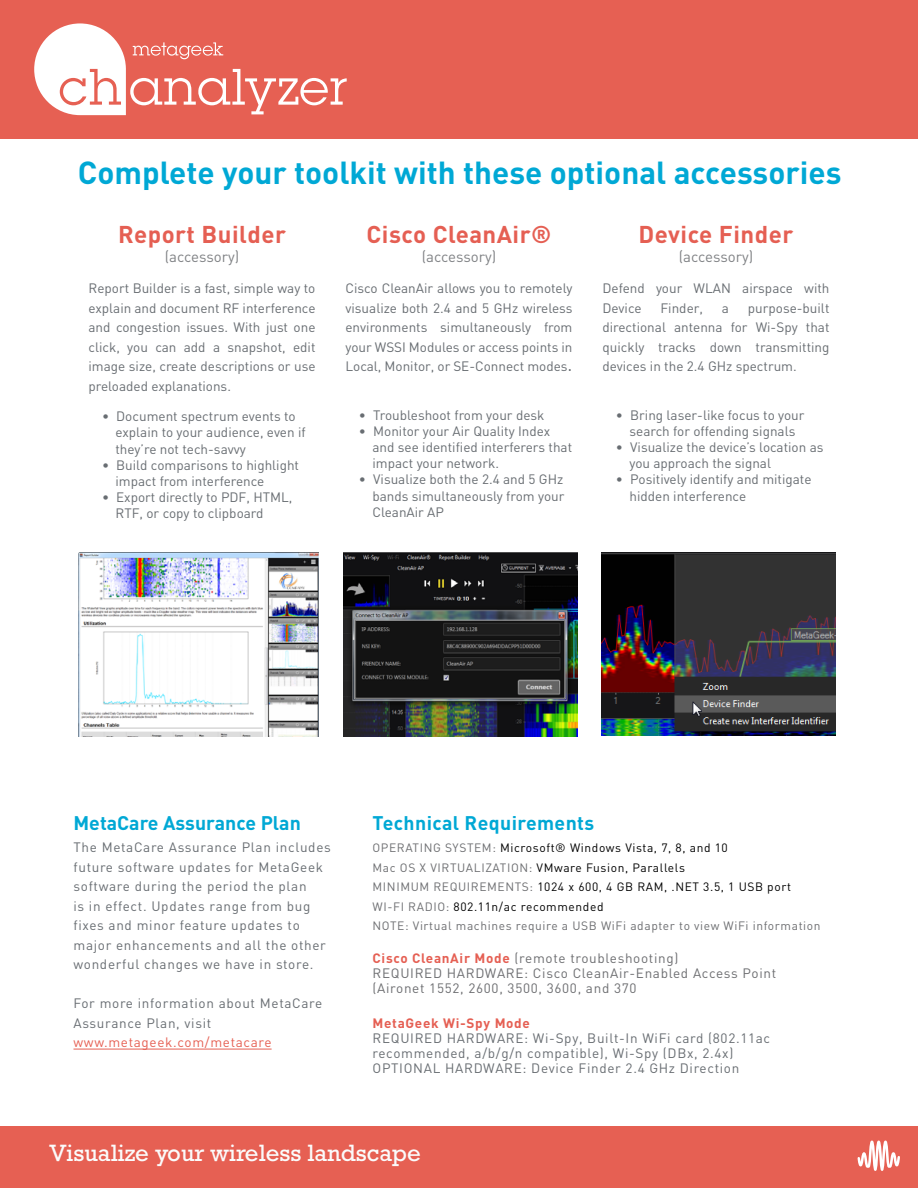
<style>
.page{position:relative;width:918px;height:1188px;background:#fff}
.page>*{position:absolute;margin:0;border:0;box-sizing:border-box;transform-origin:0 0}
.t1{font:700 31.5px "DIN";color:#00a8d5}
.t2{font:700 24px "DIN";letter-spacing:.02em;color:#e55f53}
.t3{font:24px "Rockwell Std";color:#fbfbfb}
.t4{font:700 19.5px "DIN";letter-spacing:.02em;color:#00a8d5}
.t5{font:700 19.5px "DIN";color:#00a8d5}
.t6{font:15px "DIN";color:#808285}
.t7{font:13.5px/19.5px "DIN";color:#686d72}
.t8{font:13.5px/19.5px "DIN";letter-spacing:.05em;color:#686d72}
.t9{font:13.5px/15px "DIN";letter-spacing:.05em;color:#6d6e71}
.t10{font:13.5px "DIN";letter-spacing:.05em;color:#e66053}
.t11{font:700 13.5px "DIN";letter-spacing:.05em;color:#e55f53}
.t12{font:12px/19.5px "DIN";letter-spacing:.05em;color:#6d6e71}
.s1{font-family:"Verdana"}
.s2{color:#000}
.s3{font-weight:700;color:#e55f53}
</style>
<div class="page">
<div style="left:0;top:1126px;width:918px;height:62px;background:#e66053"></div>
<div style="left:0;top:0;width:918px;height:139px;background:#e66053"></div>
<svg style="left:34px;top:23px;width:313px;height:92px"></svg>
<svg style="left:857px;top:1140px;width:43px;height:31px"></svg>
<hr style="left:74px;top:1049px;width:198px;height:1px;background:#e66053">
<img style="left:602px;top:553px;width:234px;height:182px">
<img style="left:79px;top:553px;width:240px;height:184px">
<img style="left:344px;top:553px;width:234px;height:184px">
<h1 class="t1" style="left:78px;top:152px;width:765px">Complete your toolkit with these optional accessories</h1>
<h2 class="t2" style="left:118px;top:219px;width:169px">Report Builder</h2>
<p class="t6" style="left:165px;top:248px;width:76px">(accessory)</p>
<p class="t7" style="left:88px;top:278px;width:229px;text-align:justify">Report Builder is a fast, simple way to explain and document RF interference and congestion issues. With just one click, you can add a snapshot, edit image size, create descriptions or use preloaded explanations.</p>
<p class="t7" style="left:116px;top:408px;width:192px;line-height:16.2px;text-indent:-14px">• Document spectrum events to explain to your audience, even if they’re not tech-savvy</p>
<p class="t7" style="left:116px;top:457px;width:185px;line-height:16.2px;text-indent:-14px">• Build comparisons to highlight impact from interference</p>
<p class="t7" style="left:116px;top:489px;width:179px;line-height:16.2px;text-indent:-14px">• Export directly to PDF, HTML,<br>RTF, or copy to clipboard</p>
<h2 class="t2" style="left:367px;top:219px;width:186px">Cisco CleanAir®</h2>
<p class="t6" style="left:422px;top:248px;width:76px">(accessory)</p>
<p class="t7" style="left:345px;top:278px;width:229px;text-align:justify">Cisco CleanAir allows you to remotely visualize both 2.4 and 5 GHz wireless environments simultaneously from your WSSI Modules or access points in Local, Monitor, or SE-Connect modes<span class="s1">.</span></p>
<p class="t7" style="left:359px;top:405px;width:187px">• Troubleshoot from your desk</p>
<p class="t7" style="left:372px;top:423px;width:201px;line-height:16.2px;text-indent:-14px">• Monitor your Air Quality Index and see identified interferers that impact your network.</p>
<p class="t7" style="left:372px;top:471px;width:193px;line-height:16.2px;text-align:justify;text-indent:-14px">• Visualize both the 2.4 and 5 GHz bands simultaneously from your CleanAir AP</p>
<h2 class="t2" style="left:639px;top:219px;width:156px">Device Finder</h2>
<p class="t6" style="left:679px;top:248px;width:76px">(accessory)</p>
<p class="t7" style="left:602px;top:278px;width:229px">Defend your WLAN airspace with<br>Device</p>
<p class="t7" style="left:602px;top:298px;width:229px;text-align:justify;text-indent:145px">purpose-built directional antenna for Wi-Spy that quickly tracks down transmitting devices in the 2.4 GHz spectrum.</p>
<p class="t7" style="left:616px;top:406px;width:190px;line-height:16.2px;text-align:center">• Bring laser-like focus to your search for offending signals</p>
<p class="t7" style="left:629px;top:439px;width:196px;line-height:16.2px;text-indent:-14px">• Visualize the device’s location as you approach the signal</p>
<p class="t7" style="left:629px;top:471px;width:184px;line-height:16.2px;text-indent:-14px">• Positively identify and mitigate hidden interference</p>
<p class="t7" style="left:660px;top:298px;width:44px">Finder,</p>
<p class="t7" style="left:722px;top:298px;width:9px">a</p>
<h3 class="t5" style="left:74px;top:810px;width:229px">MetaCare Assurance Plan</h3>
<p class="t8" style="left:74px;top:837px;width:259px">The MetaCare Assurance Plan includes future software updates for MetaGeek software during the period the plan<br>is in effect. Updates range from bug fixes and minor feature updates to major enhancements and all the other wonderful changes we have in store.</p>
<p class="t8" style="left:74px;top:993px;width:250px">For more information about MetaCare<br>Assurance Plan, visit</p>
<p class="t10" style="left:74px;top:1034px;width:200px">www.metageek.com/metacare</p>
<h3 class="t4" style="left:373px;top:810px;width:223px">Technical Requirements</h3>
<p class="t12" style="left:373px;top:838px;width:449px">OPERATING SYSTEM: <span class="s2">Microsoft® Windows Vista, 7, 8, and 10<br></span>Mac OS X VIRTUALIZATION: <span class="s2">VMware Fusion, Parallels<br></span>MINIMUM REQUIREMENTS: <span class="s2">1024 x 600, 4 GB RAM, .NET 3.5, 1 USB port </span>WI-FI RADIO: <span class="s2">802.11n/ac recommended<br></span>NOTE: Virtual machines require a USB WiFi adapter to view WiFi information</p>
<p class="t9" style="left:373px;top:951px;width:405px"><span class="s3">Cisco CleanAir Mode</span> (remote troubleshooting)<br>REQUIRED HARDWARE: Cisco CleanAir-Enabled Access Point (Aironet 1552, 2600, 3500, 3600, and 370</p>
<p class="t11" style="left:373px;top:1014px;width:159px">MetaGeek Wi-Spy Mode</p>
<p class="t8" style="left:373px;top:1030px;width:399px;line-height:15px">REQUIRED HARDWARE: Wi-Spy, Built-In WiFi card (802.11ac recommended, a/b/g/n compatible), Wi-Spy (DBx, 2.4x)<br>OPTIONAL HARDWARE: Device Finder 2.4 GHz Direction</p>
<h2 class="t3" style="left:49px;top:1139px;width:373px">Visualize your wireless landscape</h2>
</div>
